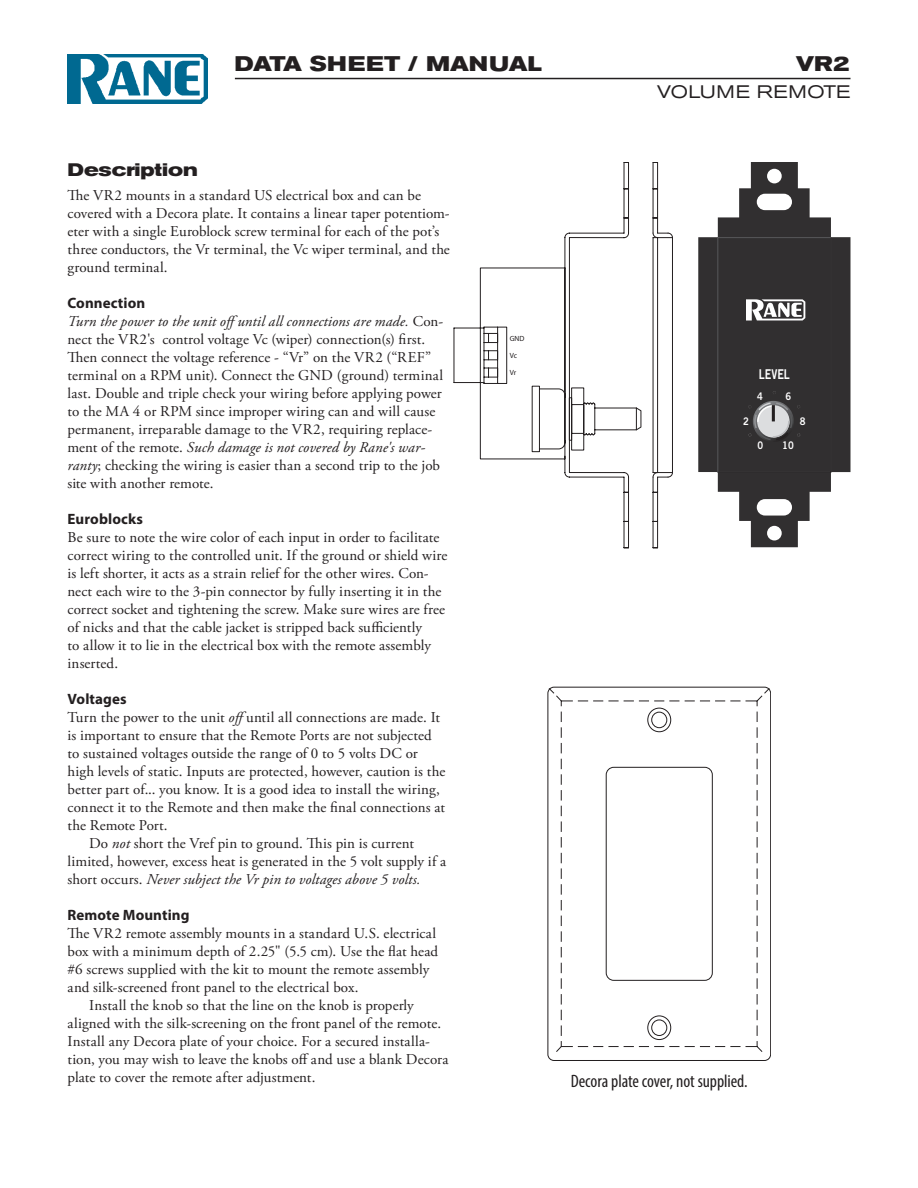
<style>
.page{position:relative;width:918px;height:1188px;background:#fff}
.page>*{position:absolute;margin:0;border:0;box-sizing:border-box;transform-origin:0 0}
.t1{font:700 expanded 21px "Akzidenz Grotesk BE";color:#231f20}
.t2{font:condensed 18px "Myriad Pro";letter-spacing:-.005em;color:#231f20}
.t3{font:expanded 18px "Akzidenz Grotesk BE";letter-spacing:.03em;color:#231f20}
.t4{font:700 expanded 18px "Akzidenz Grotesk BE";color:#231f20}
.t5{font:15px/18px "Adobe Garamond Pro";letter-spacing:.01em;color:#231f20}
.t6{font:italic 15px "Adobe Garamond Pro";letter-spacing:.005em;color:#231f20}
.t7{font:700 15px "Myriad Pro";letter-spacing:.005em;color:#231f20}
.t8{font:13.5px "Trade Gothic Bold Two";color:#fff;scale:.8 1}
.t9{font:10.5px "Trade Gothic Bold Two";color:#fff;scale:.9 1}
.t10{font:7.5px "Myriad Pro";letter-spacing:-.01em;color:#231f20}
.s1{font-style:italic}
.s2{font-style:normal}
</style>
<div class="page">
<hr style="left:235px;top:78px;width:615px;height:1px;background:#231f20">
<svg style="left:698px;top:162px;width:152px;height:385px;fill:#312f30"></svg>
<div style="left:757px;top:499px;width:35px;height:17px;background:#fff;border-radius:8px"></div>
<div style="left:757px;top:194px;width:35px;height:16px;background:#fff;border-radius:8px"></div>
<svg style="left:454px;top:162px;width:205px;height:386px"></svg>
<div style="left:717px;top:237px;width:114px;height:236px;border:1px solid #57585a"></div>
<hr style="left:718px;top:472px;width:113px;height:1px;background:#231f20">
<hr style="left:831px;top:238px;width:1px;height:234px;background:#231f20">
<div style="left:767px;top:526px;width:15px;height:14px;background:#fff;border-radius:50%"></div>
<div style="left:767px;top:169px;width:15px;height:14px;background:#fff;border-radius:50%"></div>
<svg style="left:652px;top:232px;width:21px;height:246px"></svg>
<div style="left:753px;top:401px;width:41px;height:41px;background:#2e2b2c;border-radius:21px"></div>
<svg style="left:746px;top:299px;width:59px;height:22px"></svg>
<svg style="left:747px;top:390px;width:55px;height:51px;background:#686769"></svg>
<svg style="left:548px;top:687px;width:223px;height:374px"></svg>
<img style="left:68px;top:54px;width:140px;height:50px">
<h1 class="t1" style="left:234px;top:50px;width:309px">DATA SHEET / MANUAL</h1>
<h1 class="t1" style="left:796px;top:50px;width:56px">VR2</h1>
<p class="t3" style="left:657px;top:80px;width:195px">VOLUME REMOTE</p>
<p class="t4" style="left:68px;top:159px;width:132px">Description</p>
<p class="t5" style="left:68px;top:186px;width:384px">The VR2 mounts in a standard US electrical box and can be covered with a Decora plate. It contains a linear taper potentiom&shy;eter with a single Euroblock screw terminal for each of the pot’s three conductors, the Vr terminal, the Vc wiper terminal, and the ground terminal.</p>
<p class="t7" style="left:68px;top:293px;width:79px">Connection</p>
<p class="t5" style="left:68px;top:312px;width:377px"><span class="s1">Turn the power to the unit offuntil all connections are made.</span> Con&shy;nect the VR2's control voltage Vc (wiper) connection(s) first.<br>Then connect the voltage reference - “Vr” on the VR2 (“REF” terminal on a RPM unit). Connect the GND (ground) terminal last. Double and triple check your wiring before applying power to the MA 4 or RPM since improper wiring can and will cause permanent, irreparable damage to the VR2, requiring replace&shy;ment of the remote. <span class="s1">Such damage is not covered by Rane's war&shy;ranty</span>; checking the wiring is easier than a second trip to the job site with another remote.</p>
<p class="t7" style="left:68px;top:509px;width:77px">Euroblocks</p>
<p class="t5" style="left:68px;top:528px;width:381px">Be sure to note the wire color of each input in order to facilitate correct wiring to the controlled unit. If the ground or shield wire is left shorter, it acts as a strain relief for the other wires. Con&shy;nect each wire to the 3-pin connector by fully inserting it in the correct socket and tightening the screw. Make sure wires are free of nicks and that the cable jacket is stripped back sufficiently<br>to allow it to lie in the electrical box with the remote assembly inserted.</p>
<p class="t7" style="left:68px;top:689px;width:61px">Voltages</p>
<p class="t5" style="left:68px;top:708px;width:374px">Turn the power to the unit <span class="s1">off</span>until all connections are made. It</p>
<p class="t5" style="left:68px;top:726px;width:366px">is important to ensure that the Remote Ports are not subjected</p>
<p class="t5" style="left:68px;top:744px;width:352px">to sustained voltages outside the range of 0 to 5 volts DC or</p>
<p class="t5" style="left:68px;top:762px;width:379px">high levels of static. Inputs are protected, however, caution is the</p>
<p class="t5" style="left:68px;top:780px;width:374px">better part of... you know. It is a good idea to install the wiring,</p>
<p class="t5" style="left:68px;top:798px;width:379px">connect it to the Remote and then make the final connections at</p>
<p class="t5" style="left:68px;top:816px;width:102px">the Remote Port.</p>
<p class="t5" style="left:89px;top:834px;width:326px">Do <span class="s1">not</span> short the Vref pin to ground. This pin is current</p>
<p class="t5" style="left:68px;top:852px;width:380px">limited, however, excess heat is generated in the 5 volt supply if a</p>
<p class="t6" style="left:68px;top:870px;width:355px"><span class="s2">short occurs.</span> Never subject the Vr pin to voltages above 5 volts.</p>
<p class="t7" style="left:68px;top:905px;width:124px">Remote Mounting</p>
<p class="t5" style="left:68px;top:924px;width:370px">The VR2 remote assembly mounts in a standard U.S. electrical</p>
<p class="t5" style="left:68px;top:942px;width:372px">box with a minimum depth of 2.25" (5.5 cm). Use the flat head</p>
<p class="t5" style="left:68px;top:960px;width:363px">#6 screws supplied with the kit to mount the remote assembly</p>
<p class="t5" style="left:68px;top:978px;width:292px">and silk-screened front panel to the electrical box.</p>
<p class="t5" style="left:89px;top:996px;width:326px">Install the knob so that the line on the knob is properly</p>
<p class="t5" style="left:68px;top:1014px;width:375px">aligned with the silk-screening on the front panel of the remote.</p>
<p class="t5" style="left:68px;top:1032px;width:364px">Install any Decora plate of your choice. For a secured installa-</p>
<p class="t5" style="left:68px;top:1050px;width:382px">tion, you may wish to leave the knobs off and use a blank Decora</p>
<p class="t5" style="left:68px;top:1068px;width:249px">plate to cover the remote after adjustment.</p>
<p class="t10" style="left:510px;top:334px;width:16px">GND</p>
<p class="t10" style="left:510px;top:368px;width:8px">Vr</p>
<p class="t10" style="left:510px;top:351px;width:9px">Vc</p>
<p class="t9" style="left:743px;top:414px;width:8px">2</p>
<p class="t8" style="left:759px;top:366px;width:41px">LEVEL</p>
<p class="t9" style="left:757px;top:390px;width:8px">4</p>
<p class="t9" style="left:757px;top:439px;width:8px">0</p>
<p class="t9" style="left:785px;top:390px;width:8px">6</p>
<p class="t9" style="left:800px;top:414px;width:8px">8</p>
<p class="t9" style="left:782px;top:439px;width:14px">10</p>
<p class="t2" style="left:571px;top:1070px;width:179px">Decora plate cover, not supplied.</p>
</div>
